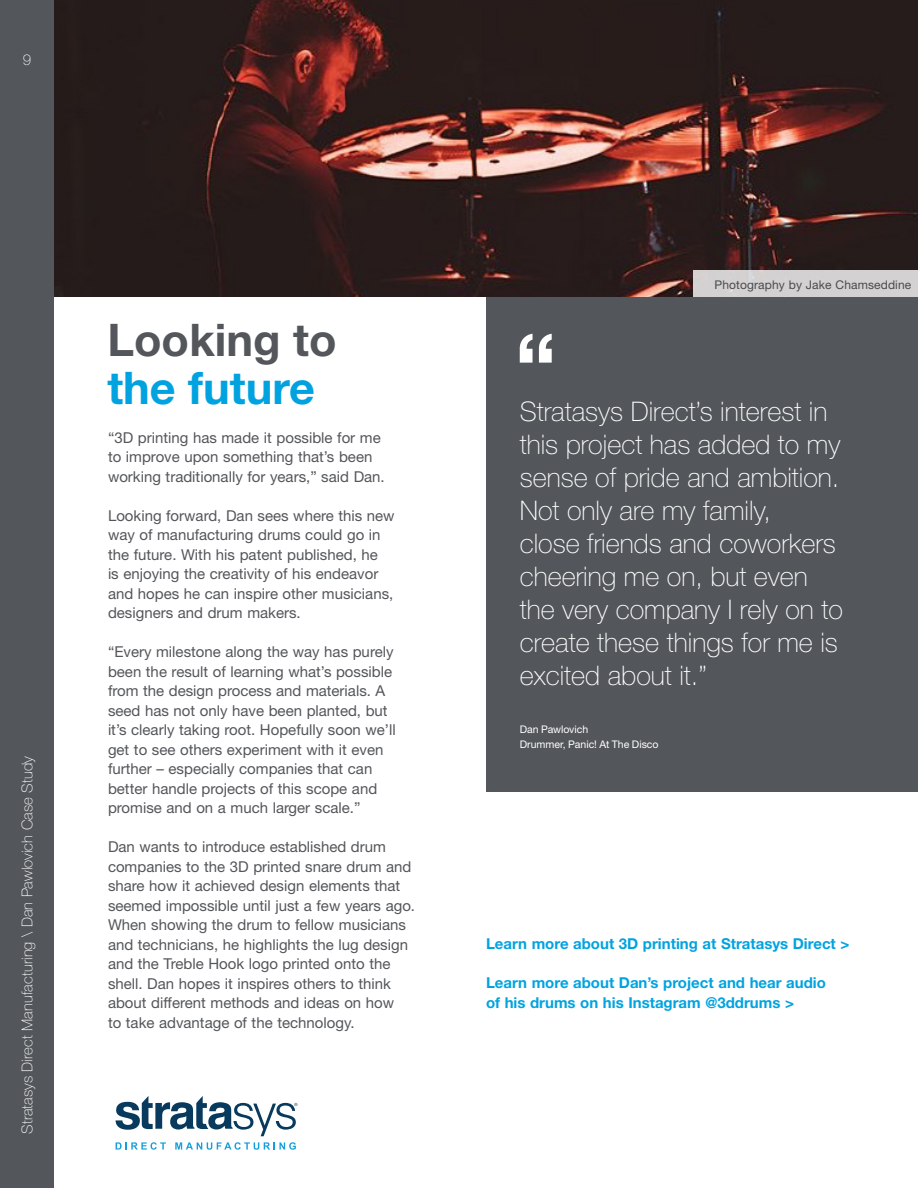
<style>
.page{position:relative;width:918px;height:1188px;background:#fff}
.page>*{position:absolute;margin:0;border:0;box-sizing:border-box;transform-origin:0 0}
.Page_Title{font:700 45px/48px "Helvetica Neue LT Std";color:#53565a}
.Pull_out_Quote{font:100 27px/33px "Helvetica Neue LT Std";color:#fff}
.Para{font:15px/19.5px "Helvetica Neue LT Std";color:#53565a}
.Para-2{font:700 15px/19.5px "Helvetica Neue LT Std";color:#00a3e0}
.Folio{font:100 15px "Helvetica Neue LT Std";letter-spacing:.005em;color:#fff}
.t1{font:12px "Helvetica Neue LT Std";letter-spacing:.01em;color:#53565a}
.Caption{font:10.5px "Helvetica Neue LT Std";color:#fff}
.Pull_out_Quote-2{font:10.5px "Helvetica Neue LT Std";letter-spacing:-.005em;color:#fff}
.s1{color:#00a3e0}
</style>
<div class="page">
<img style="left:54px;top:0;width:864px;height:297px">
<div style="left:693px;top:270px;width:225px;height:27px;background:#d3d1d1"></div>
<div style="left:0;top:0;width:54px;height:1188px;background:#53565a"></div>
<svg style="left:116px;top:1096px;width:181px;height:40px"></svg>
<svg style="left:116px;top:1142px;width:50px;height:8px"></svg>
<svg style="left:175px;top:1142px;width:121px;height:8px"></svg>
<div style="left:486px;top:297px;width:432px;height:495px;background:#53565a"></div>
<svg style="left:520px;top:334px;width:32px;height:29px"></svg>
<p class="Folio" style="left:23px;top:51px;width:10px">9</p>
<p class="Folio" style="left:18px;top:1134px;width:380px;rotate:-90deg">Stratasys Direct Manufacturing \ Dan Pawlovich Case Study</p>
<p class="Page_Title" style="left:107px;top:315px;width:231px">Looking to <span class="s1">the future</span></p>
<p class="Para" style="left:108px;top:427px;width:278px">“3D printing has made it possible for me to improve upon something that’s been working traditionally for years,” said Dan.</p>
<p class="Para" style="left:108px;top:505px;width:288px">Looking forward, Dan sees where this new way of manufacturing drums could go in the future. With his patent published, he<br>is enjoying the creativity of his endeavor and hopes he can inspire other musicians, designers and drum makers.</p>
<p class="Para" style="left:108px;top:642px;width:289px">“Every milestone along the way has purely been the result of learning what’s possible from the design process and materials. A seed has not only have been planted, but it’s clearly taking root. Hopefully soon we’ll get to see others experiment with it even further – especially companies that can better handle projects of this scope and promise and on a much larger scale.”</p>
<p class="Para" style="left:108px;top:837px;width:309px">Dan wants to introduce established drum companies to the 3D printed snare drum and share how it achieved design elements that seemed impossible until just a few years ago.<br>When showing the drum to fellow musicians and technicians, he highlights the lug design and the Treble Hook logo printed onto the shell. Dan hopes it inspires others to think about different methods and ideas on how<br>to take advantage of the technology.</p>
<p class="t1" style="left:715px;top:277px;width:198px">Photography by Jake Chamseddine</p>
<p class="Pull_out_Quote" style="left:520px;top:395px;width:325px">Stratasys Direct’s interest in this project has added to my sense of pride and ambition.<br>Not only are my family,<br>close friends and coworkers cheering me on, but even the very company I rely on to create these things for me is excited about it.”</p>
<p class="Pull_out_Quote-2" style="left:520px;top:723px;width:70px">Dan Pawlovich</p>
<p class="Caption" style="left:520px;top:738px;width:140px">Drummer, Panic! At The Disco</p>
<p class="Para-2" style="left:486px;top:934px;width:365px">Learn more about 3D printing at Stratasys Direct &gt;</p>
<p class="Para-2" style="left:486px;top:973px;width:341px">Learn more about Dan’s project and hear audio of his drums on his Instagram @3ddrums &gt;</p>
</div>
